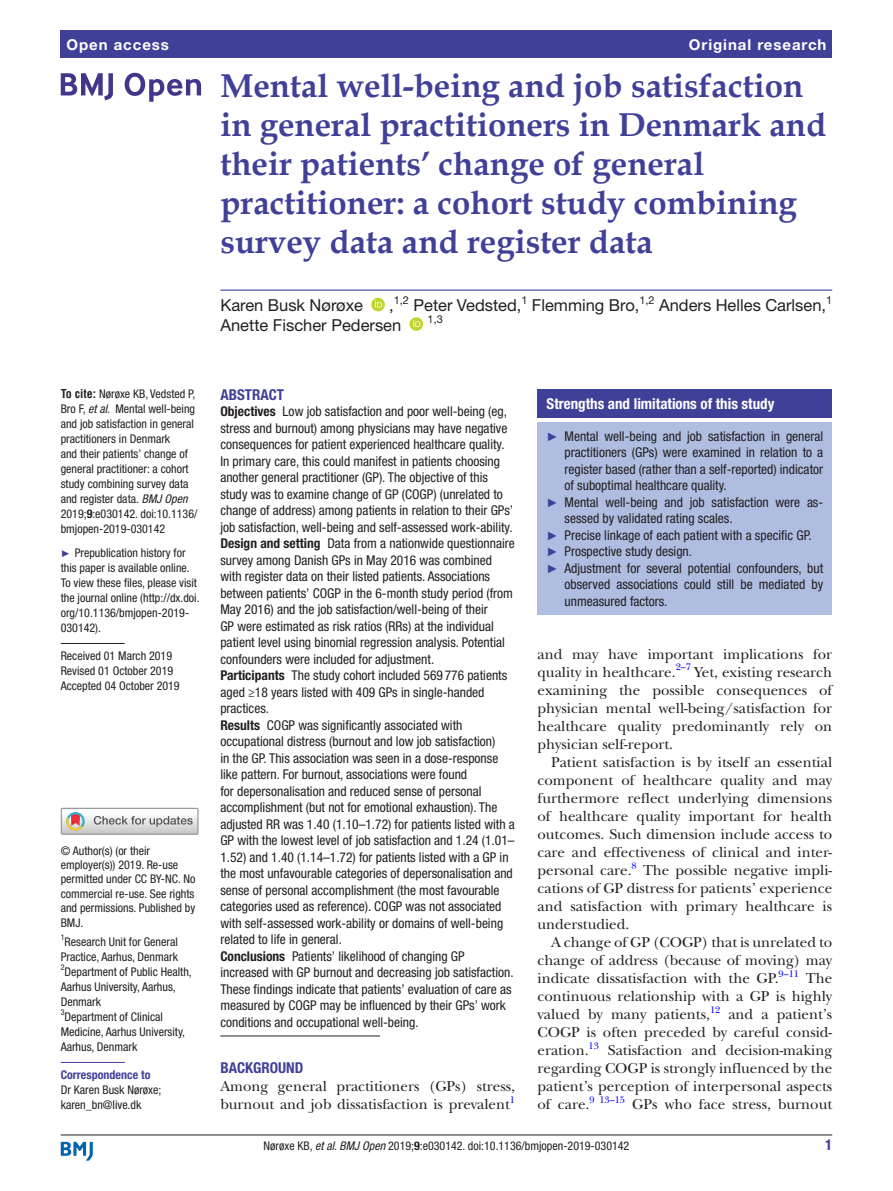
<style>
.page{position:relative;width:893px;height:1191px;background:#fff}
.page>*{position:absolute;margin:0;border:0;box-sizing:border-box;transform-origin:0 0}
.t1{font:700 33px/39px "Book Antiqua";color:#414099}
.t2{font:16.5px "Helvetica Neue LT Std";color:#231f20}
.t3{font:15px/18px "New Baskerville";color:#231f20;text-align:justify}
.t4{font:700 condensed 15px "Helvetica Neue LT Std";color:#fff}
.t5{font:700 15px "Helvetica Neue LT Std";letter-spacing:.065em;color:#fff}
.t6{font:700 condensed 15px "Helvetica Neue LT Std";color:#414099}
.t7{font:condensed 13.5px/16.5px "Helvetica Neue LT Std";color:#231f20}
.t8{font:condensed 12px/15px "Helvetica Neue LT Std";color:#231f20}
.t9{font:700 condensed 12px "Helvetica Neue LT Std";color:#414099}
.t10{font:10.95px "Helvetica Neue LT Std";color:#231f20}
.t11{font:9.9px "New Baskerville";color:#00f}
.t12{font:condensed 7.95px "Helvetica Neue LT Std";color:#231f20}
.s1{font-family:"Helvetica LT Std";font-weight:700}
.s2{font-style:italic}
.s3{font-weight:700}
.s4{font-family:"Arial";font-stretch:normal;font-size:9.75px;color:#414099}
.s5{font-family:"Arial";font-stretch:normal;font-size:12px;color:#414099}
</style>
<div class="page">
<hr style="left:61px;top:1134px;width:771px;height:1px;background:#231f20">
<svg style="left:61px;top:1141px;width:32px;height:19px"></svg>
<div style="left:61px;top:31px;width:771px;height:27px;background:#414099"></div>
<hr style="left:220px;top:289px;width:612px;height:2px;background:#414099">
<svg style="left:371px;top:298px;width:14px;height:13px"></svg>
<svg style="left:410px;top:317px;width:13px;height:14px"></svg>
<hr style="left:61px;top:643px;width:64px;height:1px;background:#231f20">
<hr style="left:61px;top:1062px;width:64px;height:1px;background:#414099">
<svg style="left:61px;top:73px;width:52px;height:27px"></svg>
<svg style="left:125px;top:73px;width:76px;height:29px"></svg>
<div style="left:61px;top:807px;width:138px;height:27px;border:1px solid #969090"></div>
<svg style="left:61px;top:808px;width:137px;height:26px"></svg>
<div style="left:538px;top:389px;width:294px;height:29px;background:#414099"></div>
<div style="left:538px;top:422px;width:294px;height:192px;background:#afbde1"></div>
<hr style="left:220px;top:1035px;width:160px;height:1px;background:#231f20">
<p class="t5" style="left:66px;top:35px;width:104px">Open access</p>
<p class="t5" style="left:689px;top:35px;width:139px">Original research</p>
<h1 class="t1" style="left:220px;top:66px;width:607px">Mental well-being and job satisfaction in general practitioners in Denmark and their patients’ change of general practitioner: a cohort study combining survey data and register data</h1>
<p class="t2" style="left:220px;top:296px;width:144px">Karen Busk Nørøxe</p>
<p class="t2" style="left:389px;top:296px;width:6px">,</p>
<p class="t10" style="left:394px;top:293px;width:17px">1,2</p>
<p class="t2" style="left:413px;top:296px;width:110px">Peter Vedsted,</p>
<p class="t10" style="left:521px;top:293px;width:8px">1</p>
<p class="t2" style="left:532px;top:296px;width:109px">Flemming Bro,</p>
<p class="t10" style="left:639px;top:293px;width:17px">1,2</p>
<p class="t2" style="left:659px;top:296px;width:169px">Anders Helles Carlsen,</p>
<p class="t10" style="left:826px;top:293px;width:8px">1</p>
<p class="t2" style="left:220px;top:315px;width:182px">Anette Fischer Pedersen</p>
<p class="t10" style="left:428px;top:313px;width:17px">1,3</p>
<p class="t8" style="left:61px;top:386px;width:138px"><span class="s1">To cite:</span> Nørøxe KB, Vedsted P,<br>Bro F, <span class="s2">et al</span>. Mental well-being and job satisfaction in general practitioners in Denmark<br>and their patients’ change of general practitioner: a cohort study combining survey data and register data. <span class="s2">BMJ Open<br></span>2019;<span class="s3">9</span>:e030142. doi:10.1136/ bmjopen-2019-030142</p>
<p class="t8" style="left:61px;top:545px;width:140px"><span class="s4">►</span> Prepublication history for this paper is available online.<br>To view these files, please visit the journal online (http://dx.doi. org/10.1136/bmjopen-2019-<br>030142).</p>
<p class="t8" style="left:61px;top:648px;width:120px">Received 01 March 2019<br>Revised 01 October 2019<br>Accepted 04 October 2019</p>
<p class="t8" style="left:61px;top:843px;width:136px;line-height:14.4px">© Author(s) (or their employer(s)) 2019. Re-use permitted under CC BY-NC. No commercial re-use. See rights and permissions. Published by<br>BMJ.</p>
<p class="t12" style="left:61px;top:933px;width:5px">1</p>
<p class="t8" style="left:61px;top:934px;width:119px;text-align:center">Research Unit for General<br>Practice, Aarhus, Denmark</p>
<p class="t12" style="left:61px;top:963px;width:5px">2</p>
<p class="t8" style="left:61px;top:964px;width:133px;text-indent:4px">Department of Public Health,<br>Aarhus University, Aarhus,<br>Denmark<br><sup>3</sup>Department of Clinical<br>Medicine, Aarhus University,<br>Aarhus, Denmark</p>
<p class="t9" style="left:61px;top:1067px;width:91px">Correspondence to</p>
<p class="t8" style="left:61px;top:1082px;width:102px">Dr Karen Busk Nørøxe; karen_bn@live.dk</p>
<p class="t6" style="left:220px;top:385px;width:65px">ABSTRACT</p>
<p class="t7" style="left:220px;top:403px;width:296px"><span class="s3">Objectives</span> Low job satisfaction and poor well-being (eg, stress and burnout) among physicians may have negative consequences for patient experienced healthcare quality.<br>In primary care, this could manifest in patients choosing another general practitioner (GP). The objective of this study was to examine change of GP (COGP) (unrelated to change of address) among patients in relation to their GPs’ job satisfaction, well-being and self-assessed work-ability.<br><span class="s3">Design and setting</span> Data from a nationwide questionnaire survey among Danish GPs in May 2016 was combined with register data on their listed patients. Associations between patients’ COGP in the 6-month study period (from May 2016) and the job satisfaction/well-being of their<br>GP were estimated as risk ratios (RRs) at the individual patient level using binomial regression analysis. Potential confounders were included for adjustment.<br><span class="s3">Participants</span> The study cohort included 569 776 patients aged ≥18 years listed with 409 GPs in single-handed practices.<br><span class="s3">Results</span> COGP was significantly associated with occupational distress (burnout and low job satisfaction)<br>in the GP. This association was seen in a dose-response like pattern. For burnout, associations were found<br>for depersonalisation and reduced sense of personal accomplishment (but not for emotional exhaustion). The adjusted RR was 1.40 (1.10–1.72) for patients listed with a GP with the lowest level of job satisfaction and 1.24 (1.01– 1.52) and 1.40 (1.14–1.72) for patients listed with a GP in the most unfavourable categories of depersonalisation and sense of personal accomplishment (the most favourable categories used as reference). COGP was not associated with self-assessed work-ability or domains of well-being related to life in general.<br><span class="s3">Conclusions</span> Patients’ likelihood of changing GP increased with GP burnout and decreasing job satisfaction.<br>These findings indicate that patients’ evaluation of care as measured by COGP may be influenced by their GPs’ work conditions and occupational well-being.</p>
<p class="t6" style="left:220px;top:1059px;width:83px">Background</p>
<p class="t3" style="left:220px;top:1077px;width:296px">Among general practitioners (GPs) stress, burnout and job dissatisfaction is prevalent<sup>1</sup></p>
<p class="t4" style="left:547px;top:394px;width:229px">Strengths and limitations of this study</p>
<p class="t7" style="left:547px;top:427px;width:278px"><span class="s5">►</span> Mental well-being and job satisfaction in general</p>
<p class="t7" style="left:565px;top:444px;width:260px">practitioners (GPs) were examined in relation to a</p>
<p class="t7" style="left:565px;top:460px;width:260px">register based (rather than a self-reported) indicator</p>
<p class="t7" style="left:565px;top:477px;width:164px">of suboptimal healthcare quality.</p>
<p class="t7" style="left:547px;top:493px;width:278px"><span class="s5">►</span> Mental well-being and job satisfaction were as-</p>
<p class="t7" style="left:565px;top:510px;width:170px">sessed by validated rating scales.</p>
<p class="t7" style="left:547px;top:526px;width:267px"><span class="s5">►</span> Precise linkage of each patient with a specific GP.</p>
<p class="t7" style="left:547px;top:543px;width:147px"><span class="s5">►</span> Prospective study design.</p>
<p class="t7" style="left:547px;top:559px;width:278px"><span class="s5">►</span> Adjustment for several potential confounders, but</p>
<p class="t7" style="left:565px;top:576px;width:260px">observed associations could still be mediated by</p>
<p class="t7" style="left:565px;top:592px;width:104px">unmeasured factors.</p>
<p class="t3" style="left:538px;top:645px;width:296px">and may have important implications for quality in healthcare.<sup>2–7</sup> Yet, existing research examining the possible consequences of physician mental well-being/satisfaction for healthcare quality predominantly rely on physician self-report.</p>
<p class="t3" style="left:538px;top:753px;width:296px;text-indent:13px">Patient satisfaction is by itself an essential component of healthcare quality and may furthermore reflect underlying dimensions of healthcare quality important for health outcomes. Such dimension include access to care and effectiveness of clinical and inter&shy;personal care.<sup>8</sup> The possible negative impli&shy;cations of GP distress for patients’ experience and satisfaction with primary healthcare is understudied.</p>
<p class="t3" style="left:538px;top:933px;width:296px;text-indent:14px">A change of GP (COGP) that is unrelated to change of address (because of moving) may indicate dissatisfaction with the GP.</p>
<p class="t11" style="left:779px;top:967px;width:22px">9–11</p>
<p class="t3" style="left:538px;top:969px;width:296px;text-indent:268px">The continuous relationship with a GP is highly valued by many patients,<sup>12</sup></p>
<p class="t3" style="left:538px;top:1005px;width:296px;text-indent:191px">and a patient’s COGP is often preceded by careful consid&shy;eration.</p>
<p class="t11" style="left:589px;top:1039px;width:12px">13</p>
<p class="t3" style="left:538px;top:1041px;width:296px;text-indent:70px">Satisfaction and decision-making regarding COGP is strongly influenced by the patient’s perception of interpersonal aspects of care.</p>
<p class="t11" style="left:589px;top:1093px;width:37px">9 13–15</p>
<p class="t3" style="left:632px;top:1095px;width:201px">GPs who face stress, burnout</p>
<p class="t8" style="left:264px;top:1137px;width:367px">Nørøxe KB, <span class="s2">et al</span>. <span class="s2">BMJ Open</span> 2019;<span class="s3">9</span>:e030142. doi:10.1136/bmjopen-2019-030142</p>
<p class="t6" style="left:825px;top:1135px;width:9px">1</p>
</div>
